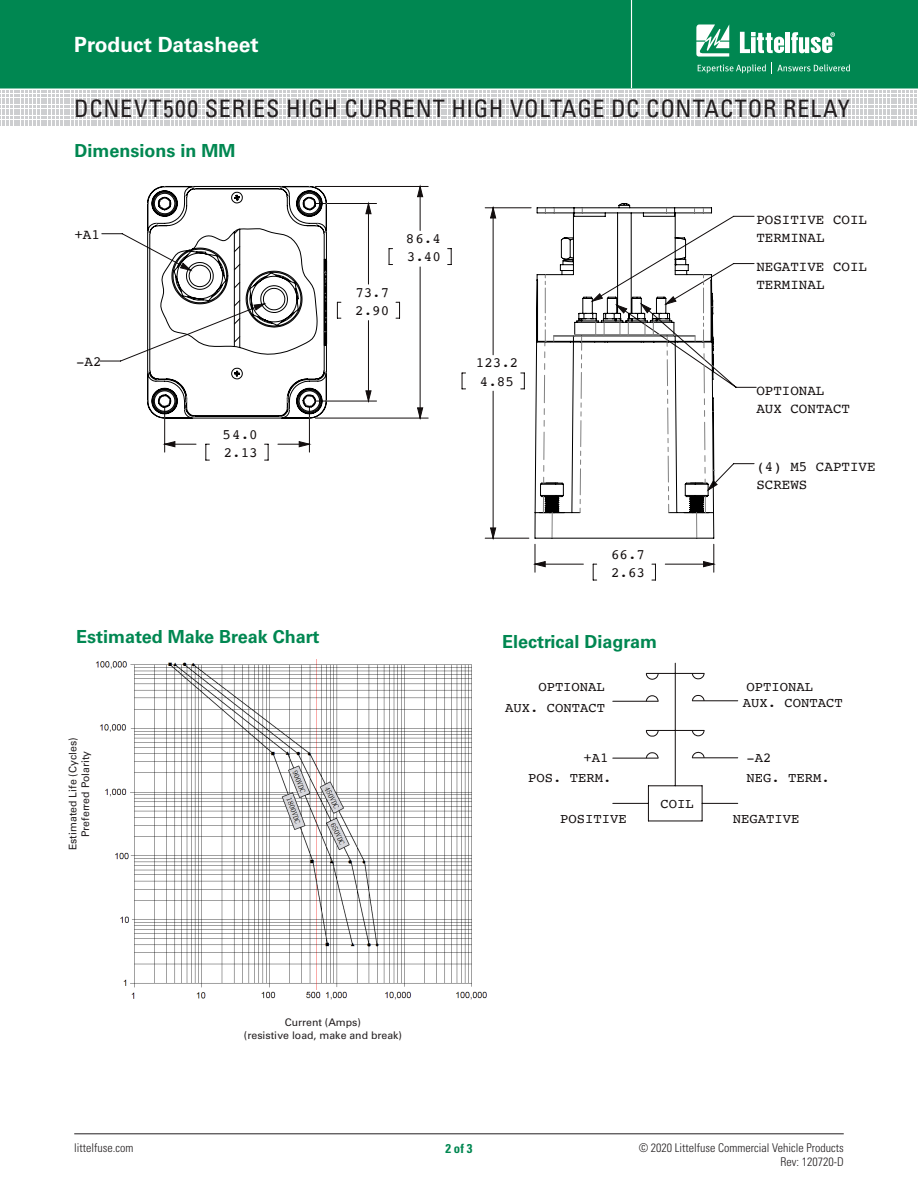
<style>
.page{position:relative;width:918px;height:1188px;background:#fff}
.page>*{position:absolute;margin:0;border:0;box-sizing:border-box;transform-origin:0 0}
.Head_Large{font:condensed 24px "Univers LT Std";letter-spacing:.035em;color:#231f20}
.t1{font:700 21px "Univers LT Std";color:#fff}
.Green_Subheads{font:700 18px "Univers LT Std";color:#008751}
.t2{font:14.25px/18.3px "Courier";color:#120d0d}
.t3{font:13.8px/20.2px "Courier";color:#120d0d}
.t4{font:700 condensed 12.75px "Univers LT Std";color:#008751}
.t5{font:300 condensed 12px/13.5px "Univers LT Std";color:#231f20;text-align:right}
.t6{font:10.5px/12.6px "Univers LT Std";color:#231f20;text-align:center}
</style>
<div class="page">
<div style="left:0;top:0;width:918px;height:88px;background:#008751"></div>
<hr style="left:631px;top:0;width:1px;height:88px;background:#fff">
<hr style="left:74px;top:1134px;width:770px;height:1px;background:#231f20">
<svg style="left:0;top:91px;width:917px;height:35px"></svg>
<svg style="left:696px;top:24px;width:33px;height:33px"></svg>
<hr style="left:786px;top:32px;width:4px;height:21px;background:#fff">
<svg style="left:791px;top:32px;width:44px;height:21px"></svg>
<svg style="left:740px;top:32px;width:44px;height:21px"></svg>
<svg style="left:698px;top:64px;width:68px;height:9px"></svg>
<svg style="left:772px;top:63px;width:78px;height:11px"></svg>
<img style="left:95px;top:660px;width:392px;height:340px">
<svg style="left:646px;top:673px;width:59px;height:86px"></svg>
<hr style="left:646px;top:673px;width:58px;height:1px;background:#120d0d">
<hr style="left:692px;top:700px;width:46px;height:1px;background:#120d0d">
<hr style="left:613px;top:701px;width:45px;height:1px;background:#120d0d">
<hr style="left:692px;top:757px;width:46px;height:1px;background:#120d0d">
<hr style="left:613px;top:758px;width:45px;height:1px;background:#120d0d">
<hr style="left:646px;top:730px;width:58px;height:1px;background:#120d0d">
<hr style="left:613px;top:803px;width:35px;height:1px;background:#120d0d">
<hr style="left:702px;top:803px;width:36px;height:1px;background:#120d0d">
<hr style="left:702px;top:786px;width:1px;height:35px;background:#120d0d">
<hr style="left:648px;top:821px;width:54px;height:1px;background:#120d0d">
<hr style="left:648px;top:786px;width:1px;height:35px;background:#120d0d">
<hr style="left:648px;top:785px;width:54px;height:1px;background:#120d0d">
<hr style="left:675px;top:663px;width:1px;height:123px;background:#120d0d">
<svg style="left:165px;top:193px;width:259px;height:255px"></svg>
<hr style="left:420px;top:267px;width:1px;height:151px;background:#120d0d">
<hr style="left:420px;top:186px;width:1px;height:44px;background:#120d0d">
<hr style="left:315px;top:418px;width:113px;height:1px;background:#120d0d">
<hr style="left:315px;top:186px;width:113px;height:1px;background:#120d0d">
<svg style="left:448px;top:248px;width:4px;height:17px"></svg>
<svg style="left:389px;top:248px;width:4px;height:17px"></svg>
<hr style="left:165px;top:444px;width:31px;height:1px;background:#120d0d">
<hr style="left:278px;top:444px;width:31px;height:1px;background:#120d0d">
<hr style="left:164px;top:407px;width:1px;height:45px;background:#120d0d">
<hr style="left:309px;top:407px;width:1px;height:45px;background:#120d0d">
<svg style="left:265px;top:444px;width:4px;height:17px"></svg>
<svg style="left:205px;top:444px;width:4px;height:17px"></svg>
<hr style="left:368px;top:321px;width:1px;height:80px;background:#120d0d">
<hr style="left:368px;top:204px;width:1px;height:80px;background:#120d0d">
<hr style="left:315px;top:401px;width:62px;height:1px;background:#120d0d">
<hr style="left:315px;top:203px;width:62px;height:1px;background:#120d0d">
<svg style="left:396px;top:302px;width:4px;height:17px"></svg>
<svg style="left:337px;top:302px;width:4px;height:17px"></svg>
<svg style="left:418px;top:408px;width:5px;height:10px"></svg>
<svg style="left:418px;top:187px;width:5px;height:10px"></svg>
<svg style="left:165px;top:442px;width:10px;height:5px"></svg>
<svg style="left:299px;top:442px;width:10px;height:5px"></svg>
<svg style="left:366px;top:391px;width:5px;height:10px"></svg>
<svg style="left:366px;top:204px;width:5px;height:10px"></svg>
<svg style="left:99px;top:186px;width:229px;height:233px"></svg>
<svg style="left:490px;top:207px;width:225px;height:361px"></svg>
<hr style="left:493px;top:391px;width:1px;height:147px;background:#120d0d">
<hr style="left:493px;top:208px;width:1px;height:147px;background:#120d0d">
<hr style="left:485px;top:538px;width:44px;height:1px;background:#120d0d">
<hr style="left:485px;top:207px;width:46px;height:1px;background:#120d0d">
<svg style="left:521px;top:373px;width:4px;height:17px"></svg>
<svg style="left:462px;top:373px;width:4px;height:17px"></svg>
<hr style="left:665px;top:564px;width:49px;height:1px;background:#120d0d">
<hr style="left:535px;top:564px;width:48px;height:1px;background:#120d0d">
<svg style="left:652px;top:564px;width:4px;height:17px"></svg>
<svg style="left:593px;top:564px;width:4px;height:17px"></svg>
<svg style="left:715px;top:215px;width:42px;height:266px"></svg>
<svg style="left:491px;top:528px;width:5px;height:10px"></svg>
<svg style="left:491px;top:208px;width:5px;height:10px"></svg>
<svg style="left:704px;top:544px;width:10px;height:28px"></svg>
<svg style="left:535px;top:544px;width:10px;height:28px"></svg>
<svg style="left:534px;top:203px;width:181px;height:336px"></svg>
<svg style="left:552px;top:513px;width:1px;height:25px"></svg>
<svg style="left:543px;top:496px;width:1px;height:17px"></svg>
<svg style="left:543px;top:275px;width:15px;height:209px"></svg>
<svg style="left:573px;top:275px;width:145px;height:263px"></svg>
<div style="left:92px;top:798px;width:22px;height:18px;background:#fff"></div>
<h2 class="t1" style="left:74px;top:32px;width:186px">Product Datasheet</h2>
<p class="Head_Large" style="left:74px;top:94px;width:777px">DCNEVT500 SERIES HIGH CURRENT HIGH VOLTAGE DC CONTACTOR RELAY</p>
<p class="Green_Subheads" style="left:75px;top:140px;width:162px">Dimensions in MM</p>
<p class="t2" style="left:74px;top:225px;width:27px">+A1</p>
<p class="t2" style="left:76px;top:352px;width:27px">-A2</p>
<p class="t2" style="left:223px;top:425px;width:37px">54.0<br>2.13</p>
<p class="t2" style="left:355px;top:283px;width:36px">73.7<br>2.90</p>
<p class="t2" style="left:406px;top:229px;width:37px">86.4<br>3.40</p>
<p class="Green_Subheads" style="left:76px;top:627px;width:245px">Estimated Make Break Chart</p>
<p class="t6" style="left:67px;top:850px;width:114px;rotate:-90deg">Estimated Life (Cycles)<br>Preferred Polarity</p>
<p class="t2" style="left:476px;top:353px;width:44px">123.2<br>4.85</p>
<p class="t2" style="left:611px;top:545px;width:36px">66.7<br>2.63</p>
<p class="Green_Subheads" style="left:502px;top:631px;width:156px">Electrical Diagram</p>
<p class="t2" style="left:756px;top:210px;width:112px">POSITIVE COIL<br>TERMINAL</p>
<p class="t2" style="left:756px;top:257px;width:112px">NEGATIVE COIL<br>TERMINAL</p>
<p class="t2" style="left:756px;top:381px;width:95px">OPTIONAL<br>AUX CONTACT</p>
<p class="t2" style="left:756px;top:457px;width:121px">(4) M5 CAPTIVE<br>SCREWS</p>
<p class="t3" style="left:538px;top:677px;width:68px">OPTIONAL</p>
<p class="t3" style="left:747px;top:677px;width:68px">OPTIONAL</p>
<p class="t3" style="left:505px;top:697px;width:101px">AUX. CONTACT</p>
<p class="t3" style="left:743px;top:692px;width:101px">AUX. CONTACT</p>
<p class="t3" style="left:747px;top:747px;width:85px">-A2<br>NEG. TERM.</p>
<p class="t3" style="left:528px;top:747px;width:85px;text-align:right">+A1<br>POS. TERM.</p>
<p class="t3" style="left:560px;top:808px;width:68px">POSITIVE</p>
<p class="t3" style="left:733px;top:808px;width:68px">NEGATIVE</p>
<p class="t3" style="left:660px;top:794px;width:35px">COIL</p>
<p class="t6" style="left:244px;top:1016px;width:159px">Current (Amps)<br>(resistive load, make and break)</p>
<p class="t5" style="left:74px;top:1141px;width:61px">littelfuse.com</p>
<p class="t4" style="left:445px;top:1140px;width:29px">2 of 3</p>
<p class="t5" style="left:639px;top:1141px;width:207px">© 2020 Littelfuse Commercial Vehicle Products<br>Rev: 120720-D</p>
</div>
